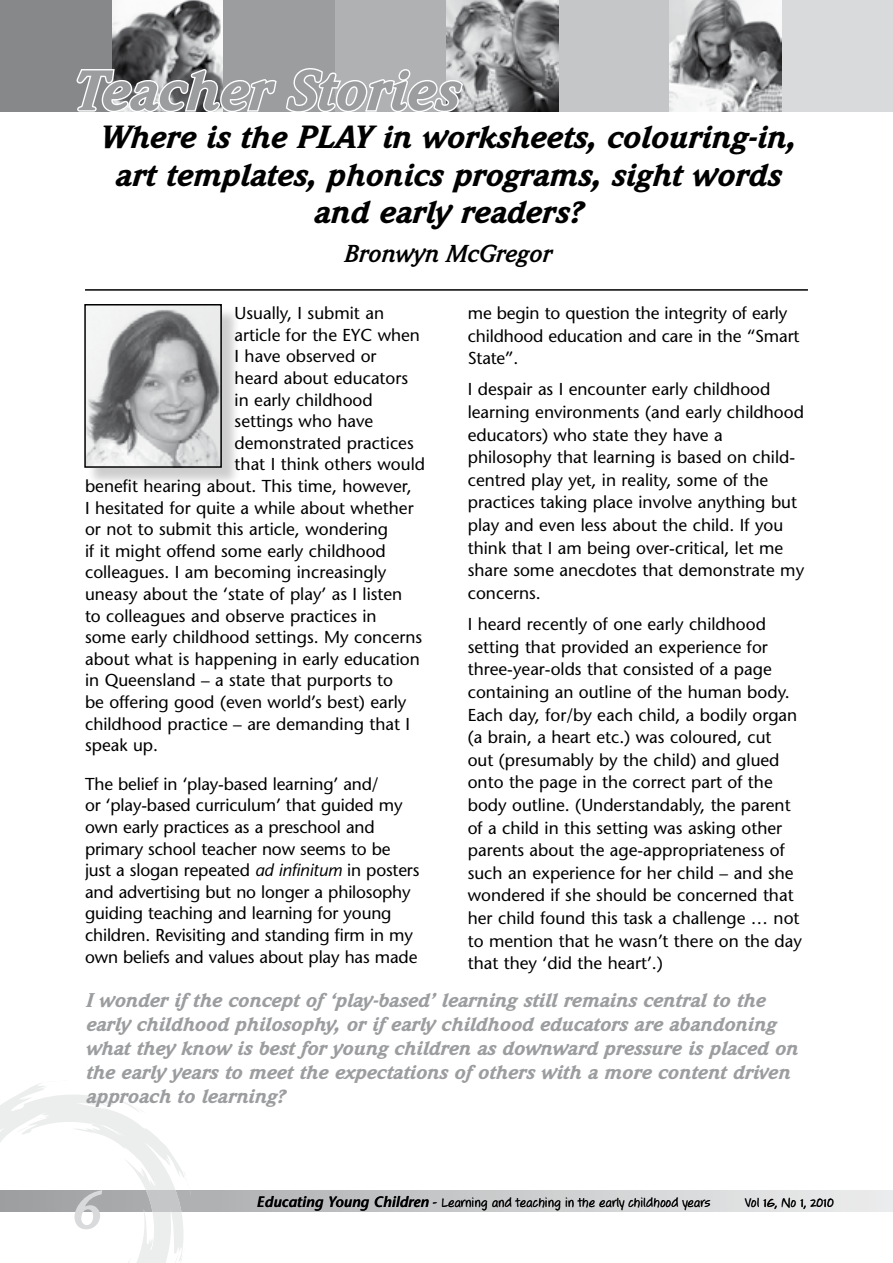
<style>
.page{position:relative;width:893px;height:1263px;background:#fff}
.page>*{position:absolute;margin:0;border:0;box-sizing:border-box;transform-origin:0 0}
.t1{font:italic 600 54px "Stone Sans";color:#d9dadb}
.t2{font:italic 900 31.5px/37.8px "Weidemann";color:#000;text-align:center}
.t3{font:italic 700 24px "Weidemann";color:#000}
.t4{font:italic 900 19.5px/24px "Weidemann";color:#9b9d9f}
.t5{font:17.25px/22.6px "Stone Sans";color:#000}
.t6{font:15px "Jotting";color:#000}
.s1{font-style:italic}
.s2{font-family:"Stone Sans";font-weight:600;font-style:italic}
</style>
<div class="page">
<img style="left:112px;top:0;width:111px;height:69px">
<div style="left:0;top:0;width:112px;height:112px;background:#87888a"></div>
<div style="left:223px;top:0;width:112px;height:112px;background:#9b9d9f"></div>
<div style="left:335px;top:0;width:111px;height:112px;background:#b0b1b3"></div>
<div style="left:558px;top:0;width:112px;height:112px;background:#c5c6c7"></div>
<div style="left:781px;top:0;width:112px;height:112px;background:#d9dadb"></div>
<svg style="left:191px;top:1191px;width:702px;height:21px;background:#cdcecf"></svg>
<svg style="left:0;top:1083px;width:191px;height:180px"></svg>
<img style="left:446px;top:0;width:112px;height:112px">
<img style="left:670px;top:0;width:111px;height:112px">
<svg style="left:77px;top:69px;width:200px;height:43px"></svg>
<svg style="left:286px;top:68px;width:177px;height:44px"></svg>
<hr style="left:85px;top:289px;width:723px;height:2px;background:#000">
<div style="left:87px;top:306px;width:153px;height:181px;background:#000;opacity:.2"></div>
<img style="left:87px;top:307px;width:132px;height:158px">
<div style="left:84px;top:304px;width:138px;height:164px;border:2px solid #000"></div>
<h2 class="t2" style="left:99px;top:118px;width:697px">Where is the PLAY in worksheets, colouring‑in, art templates, phonics programs, sight words and early readers?</h2>
<h3 class="t3" style="left:343px;top:240px;width:209px">Bronwyn McGregor</h3>
<p class="t5" style="left:235px;top:302px;width:151px">Usually, I submit an</p>
<p class="t5" style="left:235px;top:323px;width:187px">article for the EYC when</p>
<p class="t5" style="left:235px;top:345px;width:144px">I have observed or</p>
<p class="t5" style="left:235px;top:367px;width:175px">heard about educators</p>
<p class="t5" style="left:235px;top:388px;width:140px">in early childhood</p>
<p class="t5" style="left:235px;top:410px;width:140px">settings who have</p>
<p class="t5" style="left:235px;top:431px;width:181px">demonstrated practices</p>
<p class="t5" style="left:235px;top:453px;width:192px">that I think others would</p>
<p class="t5" style="left:85px;top:475px;width:328px">benefit hearing about. This time, however,</p>
<p class="t5" style="left:85px;top:496px;width:330px">I hesitated for quite a while about whether</p>
<p class="t5" style="left:85px;top:518px;width:305px">or not to submit this article, wondering</p>
<p class="t5" style="left:85px;top:539px;width:302px">if it might offend some early childhood</p>
<p class="t5" style="left:85px;top:561px;width:303px">colleagues. I am becoming increasingly</p>
<p class="t5" style="left:85px;top:583px;width:319px">uneasy about the ‘state of play’ as I listen</p>
<p class="t5" style="left:85px;top:604px;width:293px">to colleagues and observe practices in</p>
<p class="t5" style="left:85px;top:626px;width:339px">some early childhood settings. My concerns</p>
<p class="t5" style="left:85px;top:647px;width:336px">about what is happening in early education</p>
<p class="t5" style="left:85px;top:669px;width:309px">in Queensland – a state that purports to</p>
<p class="t5" style="left:85px;top:691px;width:323px">be offering good (even world’s best) early</p>
<p class="t5" style="left:85px;top:712px;width:327px">childhood practice – are demanding that I</p>
<p class="t5" style="left:85px;top:734px;width:75px">speak up.</p>
<p class="t5" style="left:85px;top:773px;width:336px;line-height:21.6px">The belief in ‘play-based learning’ and/<br>or ‘play‑based curriculum’ that guided my own early practices as a preschool and primary school teacher now seems to be just a slogan repeated <span class="s1">ad infinitum</span> in posters and advertising but no longer a philosophy guiding teaching and learning for young children. Revisiting and standing firm in my own beliefs and values about play has made</p>
<p class="t5" style="left:468px;top:302px;width:333px">me begin to question the integrity of early childhood education and care in the “Smart<br>State”.</p>
<p class="t5" style="left:468px;top:378px;width:338px">I despair as I encounter early childhood learning environments (and early childhood educators) who state they have a philosophy that learning is based on child&shy;centred play yet, in reality, some of the practices taking place involve anything but play and even less about the child. If you think that I am being over-critical, let me share some anecdotes that demonstrate my concerns.</p>
<p class="t5" style="left:468px;top:613px;width:336px">I heard recently of one early childhood setting that provided an experience for three-year-olds that consisted of a page containing an outline of the human body.<br>Each day, for/by each child, a bodily organ (a brain, a heart etc.) was coloured, cut<br>out (presumably by the child) and glued onto the page in the correct part of the body outline. (Understandably, the parent of a child in this setting was asking other parents about the age‑appropriateness of such an experience for her child – and she wondered if she should be concerned that her child found this task a challenge … not to mention that he wasn’t there on the day that they ‘did the heart’.)</p>
<p class="t4" style="left:85px;top:988px;width:714px">I wonder if the concept of ‘play-based’ learning still remains central to the early childhood philosophy, or if early childhood educators are abandoning what they know is best for young children as downward pressure is placed on the early years to meet the expectations of others with a more content driven approach to learning?</p>
<h1 class="t1" style="left:70px;top:1177px;width:32px">6</h1>
<p class="t6" style="left:257px;top:1195px;width:455px"><span class="s2">Educating Young Children</span> - Learning and teaching in the early childhood years</p>
<p class="t6" style="left:745px;top:1195px;width:91px">Vol 16, No 1, 2010</p>
</div>
